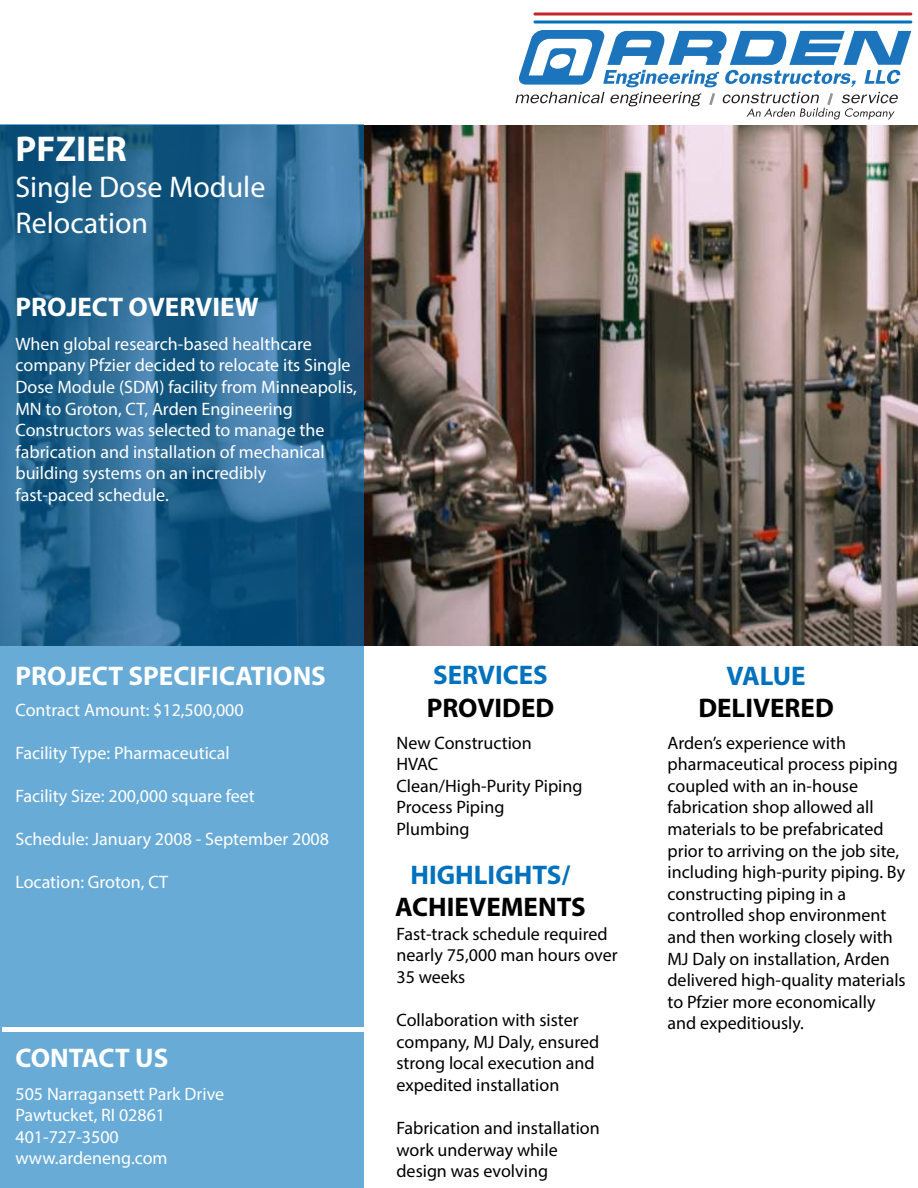
<style>
.page{position:relative;width:918px;height:1188px;background:#fff}
.page>*{position:absolute;margin:0;border:0;box-sizing:border-box;transform-origin:0 0}
.t1{font:700 36px "Myriad Pro";color:#fff}
.t2{font:30px/36px "Myriad Pro";color:#fff}
.t3{font:700 27px "Myriad Pro";color:#fff}
.t4{font:700 27px "Myriad Pro";color:#000}
.t5{font:700 27px "Myriad Pro";color:#0071bc}
.t6{font:18px/21.6px "Myriad Pro";color:#000}
.t7{font:18px/21.6px "Myriad Pro";color:#fff}
</style>
<div class="page">
<img style="left:363px;top:125px;width:555px;height:520px">
<svg style="left:516px;top:30px;width:395px;height:90px"></svg>
<hr style="left:533px;top:21px;width:379px;height:3px;background:#0071bc;border-radius:2px">
<hr style="left:533px;top:12px;width:379px;height:3px;background:#c1272d;border-radius:2px">
<svg style="left:0;top:125px;width:363px;height:1063px;background:#4788b3"></svg>
<hr style="left:2px;top:1028px;width:373px;height:4px;background:#fff">
<h1 class="t1" style="left:16px;top:125px;width:113px">PFZIER</h1>
<h2 class="t2" style="left:16px;top:168px;width:251px">Single Dose Module<br>Relocation</h2>
<h3 class="t3" style="left:16px;top:289px;width:245px">PROJECT OVERVIEW</h3>
<p class="t7" style="left:16px;top:333px;width:343px">When global research-based healthcare company Pfzier decided to relocate its Single Dose Module (SDM) facility from Minneapolis, MN to Groton, CT, Arden Engineering Constructors was selected to manage the fabrication and installation of mechanical building systems on an incredibly<br>fast-paced schedule.</p>
<h3 class="t3" style="left:16px;top:658px;width:312px">PROJECT SPECIFICATIONS</h3>
<p class="t7" style="left:16px;top:698px;width:230px">Contract Amount: $12,500,000</p>
<p class="t7" style="left:16px;top:742px;width:216px">Facility Type: Pharmaceutical</p>
<p class="t7" style="left:16px;top:785px;width:241px">Facility Size: 200,000 square feet</p>
<p class="t7" style="left:16px;top:828px;width:315px">Schedule: January 2008 - September 2008</p>
<p class="t7" style="left:16px;top:871px;width:154px">Location: Groton, CT</p>
<h3 class="t3" style="left:16px;top:1040px;width:154px">CONTACT US</h3>
<p class="t7" style="left:16px;top:1082px;width:210px">505 Narragansett Park Drive<br>Pawtucket, RI 02861<br>401-727-3500 www.ardeneng.com</p>
<h3 class="t5" style="left:433px;top:658px;width:116px">SERVICES</h3>
<h3 class="t4" style="left:427px;top:690px;width:129px">PROVIDED</h3>
<p class="t6" style="left:396px;top:731px;width:188px">New Construction<br>HVAC<br>Clean/High-Purity Piping<br>Process Piping<br>Plumbing</p>
<h3 class="t5" style="left:411px;top:857px;width:161px">HIGHLIGHTS/</h3>
<h3 class="t4" style="left:395px;top:889px;width:192px">ACHIEVEMENTS</h3>
<p class="t6" style="left:396px;top:922px;width:223px">Fast-track schedule required nearly 75,000 man hours over<br>35 weeks</p>
<p class="t6" style="left:396px;top:1009px;width:204px">Collaboration with sister company, MJ Daly, ensured strong local execution and expedited installation</p>
<p class="t6" style="left:396px;top:1117px;width:205px">Fabrication and installation work underway while design was evolving</p>
<h3 class="t5" style="left:726px;top:658px;width:81px">VALUE</h3>
<h3 class="t4" style="left:698px;top:690px;width:137px">DELIVERED</h3>
<p class="t6" style="left:668px;top:731px;width:240px">Arden’s experience with pharmaceutical process piping coupled with an in-house fabrication shop allowed all materials to be prefabricated prior to arriving on the job site, including high-purity piping. By constructing piping in a controlled shop environment and then working closely with<br>MJ Daly on installation, Arden delivered high-quality materials to Pfzier more economically and expeditiously.</p>
</div>
